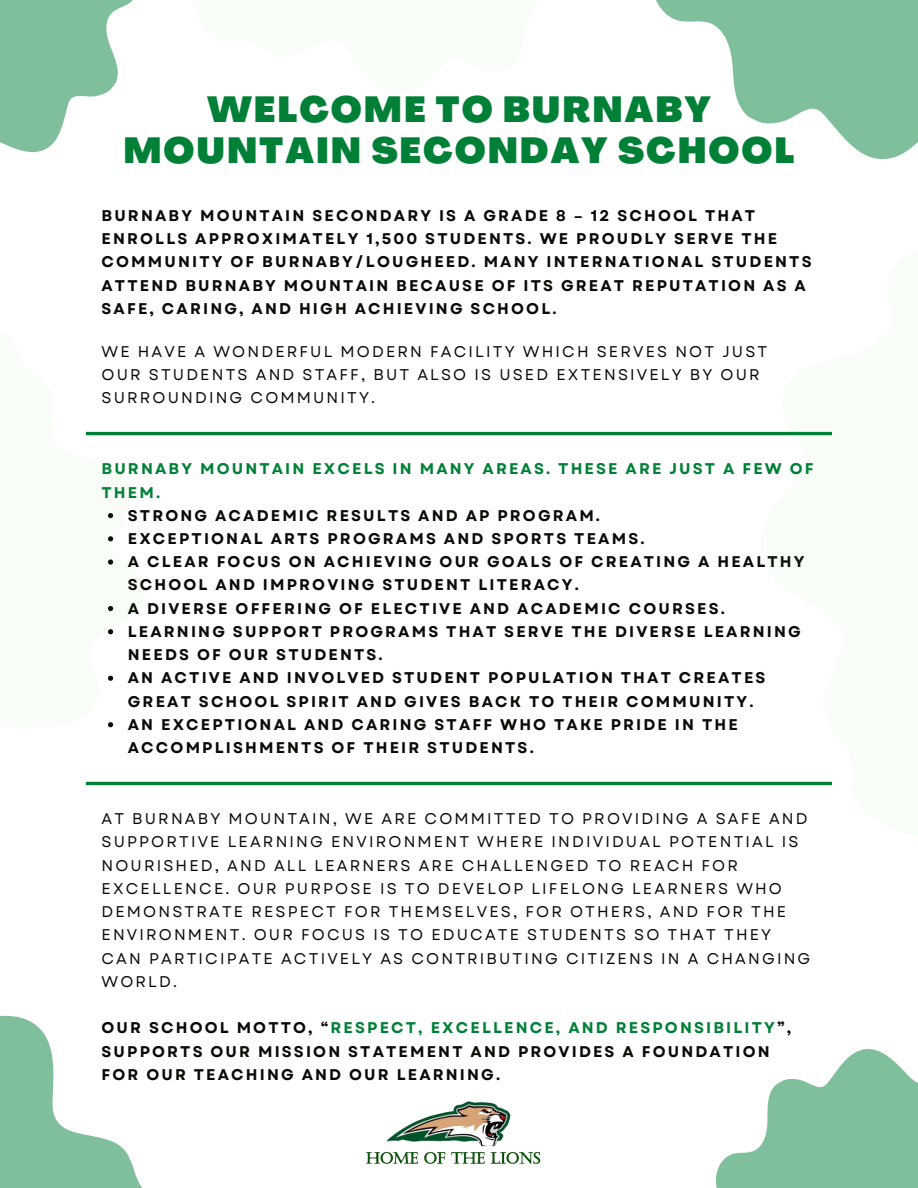
<style>
.page{position:relative;width:918px;height:1188px;background:#fff}
.page>*{position:absolute;margin:0;border:0;box-sizing:border-box;transform-origin:0 0}
.t1{font:900 35.7px/41.2px "Agrandir";letter-spacing:.055em;color:#008037;text-align:center}
.t2{font:700 15.45px/23.2px "Garet";letter-spacing:.14em;color:#0a0a06}
.t3{font:15.45px/23.2px "Garet";letter-spacing:.14em;color:#0a0a06}
.t4{font:700 15.45px/23.2px "Garet";letter-spacing:.14em;color:#008037}
.s1{color:#008037}
</style>
<div class="page">
<svg style="left:0;top:0;width:133px;height:152px;fill:#80bf9b"></svg>
<img style="left:366px;top:1101px;width:175px;height:63px">
<hr style="left:86px;top:432px;width:746px;height:3px;background:#008037">
<hr style="left:86px;top:782px;width:746px;height:3px;background:#008037">
<svg style="left:0;top:1015px;width:142px;height:173px;fill:#80bf9b"></svg>
<svg style="left:86px;top:431px;width:59px;height:296px"></svg>
<svg style="left:656px;top:0;width:262px;height:159px;fill:#80bf9b"></svg>
<svg style="left:666px;top:431px;width:166px;height:355px"></svg>
<svg style="left:716px;top:1049px;width:202px;height:139px;fill:#80bf9b"></svg>
<p class="t1" style="left:123px;top:92px;width:673px">WELCOME TO BURNABY<br>MOUNTAIN SECONDAY SCHOOL</p>
<p class="t2" style="left:102px;top:204px;width:712px">BURNABY MOUNTAIN SECONDARY IS A GRADE 8 – 12 SCHOOL THAT ENROLLS APPROXIMATELY 1,500 STUDENTS. WE PROUDLY SERVE THE COMMUNITY OF BURNABY/LOUGHEED. MANY INTERNATIONAL STUDENTS ATTEND BURNABY MOUNTAIN BECAUSE OF ITS GREAT REPUTATION AS A SAFE, CARING, AND HIGH ACHIEVING SCHOOL.</p>
<p class="t3" style="left:102px;top:340px;width:667px">WE HAVE A WONDERFUL MODERN FACILITY WHICH SERVES NOT JUST<br>OUR STUDENTS AND STAFF, BUT ALSO IS USED EXTENSIVELY BY OUR<br>SURROUNDING COMMUNITY.</p>
<p class="t4" style="left:102px;top:457px;width:714px">BURNABY MOUNTAIN EXCELS IN MANY AREAS. THESE ARE JUST A FEW OF<br>THEM.</p>
<p class="t2" style="left:128px;top:504px;width:474px">STRONG ACADEMIC RESULTS AND AP PROGRAM.</p>
<p class="t2" style="left:128px;top:527px;width:518px">EXCEPTIONAL ARTS PROGRAMS AND SPORTS TEAMS.</p>
<p class="t2" style="left:128px;top:550px;width:678px">A CLEAR FOCUS ON ACHIEVING OUR GOALS OF CREATING A HEALTHY<br>SCHOOL AND IMPROVING STUDENT LITERACY.</p>
<p class="t2" style="left:128px;top:597px;width:599px">A DIVERSE OFFERING OF ELECTIVE AND ACADEMIC COURSES.</p>
<p class="t2" style="left:128px;top:620px;width:674px">LEARNING SUPPORT PROGRAMS THAT SERVE THE DIVERSE LEARNING<br>NEEDS OF OUR STUDENTS.</p>
<p class="t2" style="left:128px;top:666px;width:639px">AN ACTIVE AND INVOLVED STUDENT POPULATION THAT CREATES<br>GREAT SCHOOL SPIRIT AND GIVES BACK TO THEIR COMMUNITY.</p>
<p class="t2" style="left:128px;top:713px;width:611px">AN EXCEPTIONAL AND CARING STAFF WHO TAKE PRIDE IN THE<br>ACCOMPLISHMENTS OF THEIR STUDENTS.</p>
<p class="t3" style="left:102px;top:807px;width:710px">AT BURNABY MOUNTAIN, WE ARE COMMITTED TO PROVIDING A SAFE AND SUPPORTIVE LEARNING ENVIRONMENT WHERE INDIVIDUAL POTENTIAL IS NOURISHED, AND ALL LEARNERS ARE CHALLENGED TO REACH FOR EXCELLENCE. OUR PURPOSE IS TO DEVELOP LIFELONG LEARNERS WHO DEMONSTRATE RESPECT FOR THEMSELVES, FOR OTHERS, AND FOR THE ENVIRONMENT. OUR FOCUS IS TO EDUCATE STUDENTS SO THAT THEY CAN PARTICIPATE ACTIVELY AS CONTRIBUTING CITIZENS IN A CHANGING WORLD.</p>
<p class="t2" style="left:102px;top:1016px;width:691px">OUR SCHOOL MOTTO, “<span class="s1">RESPECT, EXCELLENCE, AND RESPONSIBILITY</span>”,<br>SUPPORTS OUR MISSION STATEMENT AND PROVIDES A FOUNDATION<br>FOR OUR TEACHING AND OUR LEARNING.</p>
</div>
